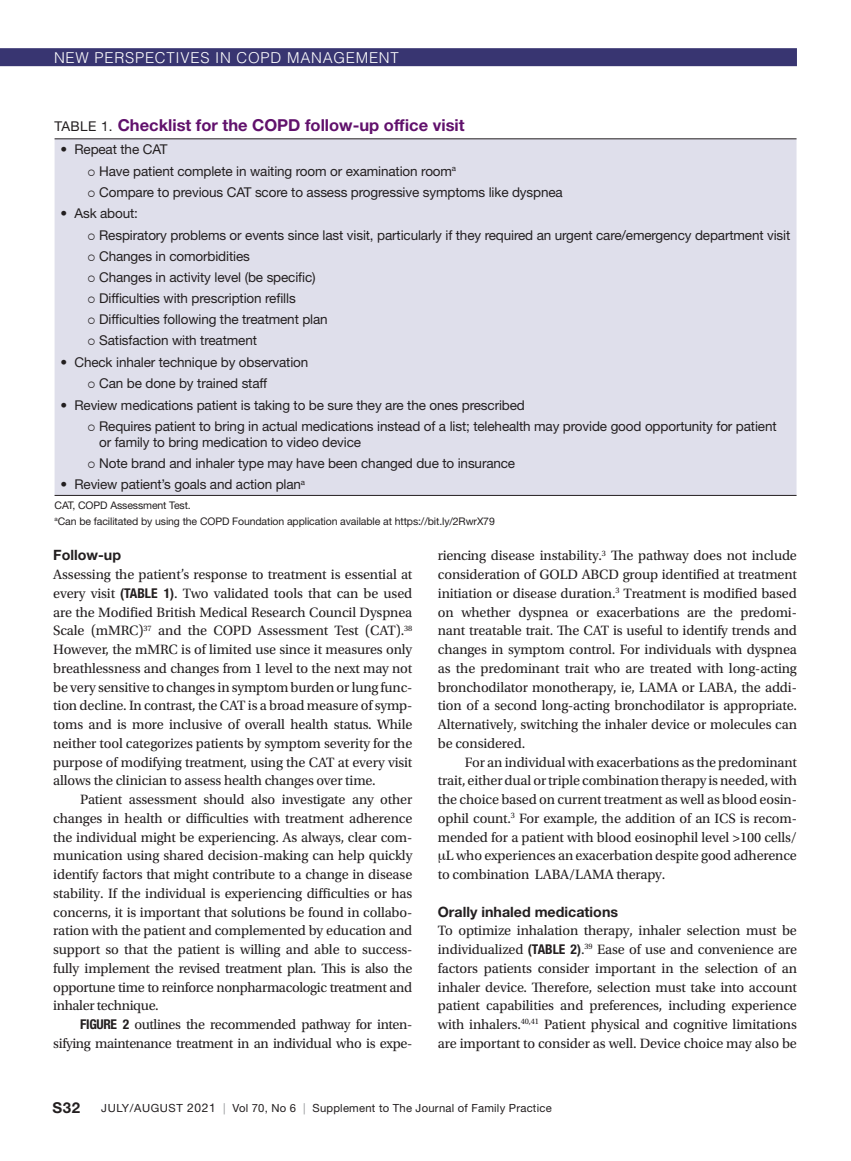
<style>
.page{position:relative;width:851px;height:1161px;background:#fff}
.page>*{position:absolute;margin:0;border:0;box-sizing:border-box;transform-origin:0 0}
.table_head{font:700 16.5px "Helvetica Neue LT Std";color:#61116c}
.t1{font:300 15px "Helvetica LT Std";letter-spacing:.05em;color:#fff}
.t2{font:700 15px "Helvetica Neue LT Std";color:#231f20}
.t1-2{font:14.25px/18.8px "Utopia Std";letter-spacing:-.01em;color:#231f20;text-align:justify}
.t2-2{font:14.25px/18.8px "Utopia Std";letter-spacing:-.01em;color:#231f20;text-align:justify}
.t3{font:700 14.25px "Helvetica Neue LT Std";color:#231f20}
.table_text{font:13.5px/15.8px "Helvetica Neue LT Std";letter-spacing:-.01em;color:#231f20}
.t4{font:11.25px "Helvetica Neue LT Std";letter-spacing:.02em;color:#231f20}
.source{font:10.5px "Helvetica Neue LT Std";letter-spacing:-.01em;color:#231f20}
.s1{font-weight:400;font-size:13.5px;color:#231f20}
.s2{font-family:"Helvetica Neue LT Std";font-weight:700;font-stretch:condensed;font-size:13.5px}
.s3{font-size:12px}
.s4{color:#939598}
</style>
<div class="page">
<div style="left:0;top:48px;width:796px;height:18px;background:#383571"></div>
<div style="left:55px;top:139px;width:741px;height:356px;background:#dfdfeb"></div>
<hr style="left:55px;top:138px;width:741px;height:1px;background:#231f20">
<hr style="left:55px;top:495px;width:741px;height:1px;background:#231f20">
<p class="t1" style="left:54px;top:48px;width:346px">NEW PERSPECTIVES IN COPD MANAGEMENT</p>
<p class="table_head" style="left:55px;top:115px;width:411px"><span class="s1">TABLE 1.</span> Checklist for the COPD follow-up office visit</p>
<p class="table_text" style="left:61px;top:142px;width:108px">• Repeat the CAT</p>
<p class="table_text" style="left:88px;top:163px;width:370px">○ Have patient complete in waiting room or examination room<sup>a</sup></p>
<p class="table_text" style="left:88px;top:184px;width:476px">○ Compare to previous CAT score to assess progressive symptoms like dyspnea</p>
<p class="table_text" style="left:61px;top:206px;width:79px">• Ask about:</p>
<p class="table_text" style="left:88px;top:227px;width:704px">○ Respiratory problems or events since last visit, particularly if they required an urgent care/emergency department visit</p>
<p class="table_text" style="left:88px;top:248px;width:164px">○ Changes in comorbidities</p>
<p class="table_text" style="left:88px;top:269px;width:230px">○ Changes in activity level (be specific)</p>
<p class="table_text" style="left:88px;top:290px;width:210px">○ Difficulties with prescription refills</p>
<p class="table_text" style="left:88px;top:311px;width:242px">○ Difficulties following the treatment plan</p>
<p class="table_text" style="left:88px;top:332px;width:171px">○ Satisfaction with treatment</p>
<p class="table_text" style="left:61px;top:354px;width:249px">• Check inhaler technique by observation</p>
<p class="table_text" style="left:88px;top:375px;width:181px">○ Can be done by trained staff</p>
<p class="table_text" style="left:61px;top:397px;width:466px">• Review medications patient is taking to be sure they are the ones prescribed</p>
<p class="table_text" style="left:99px;top:418px;width:679px;text-indent:-12px">○ Requires patient to bring in actual medications instead of a list; telehealth may provide good opportunity for patient or family to bring medication to video device</p>
<p class="table_text" style="left:88px;top:455px;width:429px">○ Note brand and inhaler type may have been changed due to insurance</p>
<p class="table_text" style="left:61px;top:477px;width:246px">• Review patient’s goals and action plan<sup>a</sup></p>
<p class="source" style="left:55px;top:499px;width:138px">CAT, COPD Assessment Test.</p>
<p class="source" style="left:55px;top:515px;width:442px"><sup>a</sup>Can be facilitated by using the COPD Foundation application available at https://bit.ly/2RwrX79</p>
<h2 class="t3" style="left:53px;top:546px;width:69px">Follow-up</h2>
<p class="t2-2" style="left:53px;top:565px;width:360px">Assessing the patient’s response to treatment is essential at every visit <span class="s2">(TABLE 1)</span>. Two validated tools that can be used are the Modified British Medical Research Council Dyspnea Scale (mMRC)<sup>37</sup> and the COPD Assessment Test (CAT).<sup>38<br></sup>However, the mMRC is of limited use since it measures only breathlessness and changes from 1 level to the next may not be very sensitive to changes in symptom burden or lung func&shy;tion decline. In contrast, the CAT is a broad measure of symp&shy;toms and is more inclusive of overall health status. While neither tool categorizes patients by symptom severity for the purpose of modifying treatment, using the CAT at every visit allows the clinician to assess health changes over time.</p>
<p class="t1-2" style="left:53px;top:790px;width:360px;text-indent:27px">Patient assessment should also investigate any other changes in health or difficulties with treatment adherence the individual might be experiencing. As always, clear com&shy;munication using shared decision-making can help quickly identify factors that might contribute to a change in disease stability. If the individual is experiencing difficulties or has concerns, it is important that solutions be found in collabo&shy;ration with the patient and complemented by education and support so that the patient is willing and able to success&shy;fully implement the revised treatment plan. This is also the opportune time to reinforce nonpharmacologic treatment and inhaler technique.</p>
<p class="t1-2" style="left:53px;top:1015px;width:360px;text-align:right"><span class="s2">FIGURE 2</span> outlines the recommended pathway for inten&shy;sifying maintenance treatment in an individual who is expe-</p>
<p class="t1-2" style="left:438px;top:547px;width:360px">riencing disease instability.<sup>3</sup> The pathway does not include consideration of GOLD ABCD group identified at treatment initiation or disease duration.<sup>3</sup> Treatment is modified based on whether dyspnea or exacerbations are the predomi&shy;nant treatable trait. The CAT is useful to identify trends and changes in symptom control. For individuals with dyspnea as the predominant trait who are treated with long-acting bronchodilator monotherapy, ie, LAMA or LABA, the addi&shy;tion of a second long-acting bronchodilator is appropriate.<br>Alternatively, switching the inhaler device or molecules can be considered.</p>
<p class="t1-2" style="left:465px;top:753px;width:333px">For an individual with exacerbations as the predominant</p>
<p class="t1-2" style="left:438px;top:772px;width:360px">trait, either dual or triple combination therapy is needed, with</p>
<p class="t1-2" style="left:438px;top:790px;width:360px">the choice based on current treatment as well as blood eosin-</p>
<p class="t1-2" style="left:438px;top:809px;width:360px">ophil count.<sup>3</sup> For example, the addition of an ICS is recom-</p>
<p class="t1-2" style="left:438px;top:828px;width:360px">mended for a patient with blood eosinophil level &gt;100 cells/</p>
<p class="t1-2" style="left:446px;top:847px;width:352px">L who experiences an exacerbation despite good adherence</p>
<p class="t1-2" style="left:438px;top:865px;width:229px">to combination LABA/LAMA therapy.</p>
<h2 class="t3" style="left:438px;top:903px;width:182px">Orally inhaled medications</h2>
<p class="t2-2" style="left:438px;top:922px;width:360px">To optimize inhalation therapy, inhaler selection must be individualized <span class="s2">(TABLE 2)</span>.<sup>39</sup> Ease of use and convenience are factors patients consider important in the selection of an inhaler device. Therefore, selection must take into account patient capabilities and preferences, including experience with inhalers.<sup>40,41</sup> Patient physical and cognitive limitations are important to consider as well. Device choice may also be</p>
<p class="t2" style="left:52px;top:1098px;width:29px">S32</p>
<p class="t4" style="left:101px;top:1102px;width:452px">JULY/AUGUST <span class="s3">2021</span> <span class="s4">|</span> Vol 70, No 6 <span class="s4">|</span> Supplement to The Journal of Family Practice</p>
</div>
